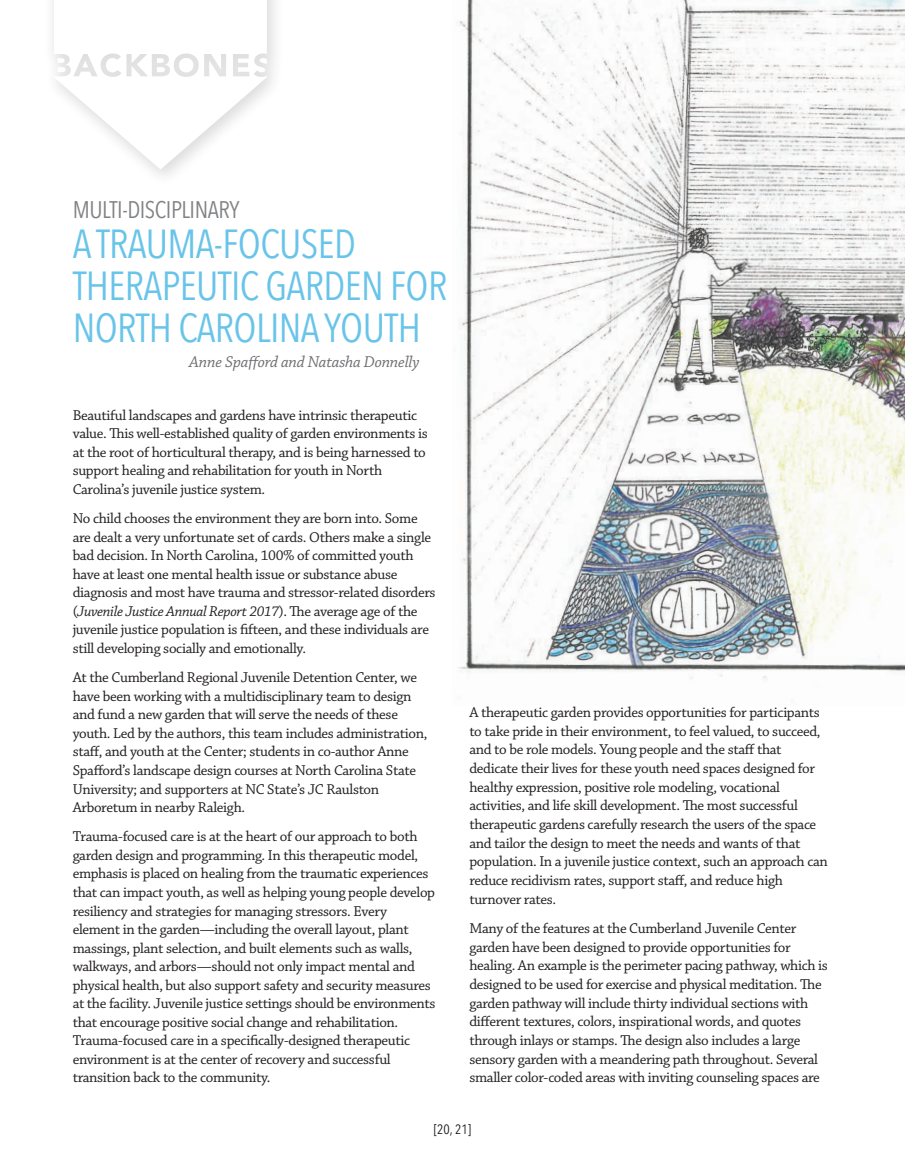
<style>
.page{position:relative;width:905px;height:1175px;background:#fff}
.page>*{position:absolute;margin:0;border:0;box-sizing:border-box;transform-origin:0 0}
.Subhead_Avenir{font:40.5px/42px "Avenir Next Condensed";letter-spacing:-.015em;color:#69c4e9}
.t1{font:24px "Avenir Next Condensed";letter-spacing:-.02em;color:#808285}
.Subhead_3_Avenir{font:italic 16.5px "Chaparral Pro";letter-spacing:-.01em;color:#6c6d70}
.Body_Copy{font:15px/18.6px "Chaparral Pro";letter-spacing:-.02em;color:#231f20}
.Body_Copy-2{font:15px/18.6px "Chaparral Pro";letter-spacing:.005em;color:#231f20}
.t2{font:13.5px "Avenir Next Condensed";color:#231f20}
.s1{font-style:italic}
</style>
<div class="page">
<img style="left:457px;top:0;width:447px;height:679px">
<div style="left:42px;top:0;width:243px;height:188px;background:#231f20;opacity:.15"></div>
<svg style="left:54px;top:0;width:213px;height:169px"></svg>
<p class="t1" style="left:73px;top:189px;width:168px">MULTI-DISCIPLINARY</p>
<p class="Subhead_Avenir" style="left:73px;top:221px;width:376px">A TRAUMA-FOCUSED<br>THERAPEUTIC GARDEN FOR<br>NORTH CAROLINA YOUTH</p>
<p class="Subhead_3_Avenir" style="left:189px;top:353px;width:232px">Anne Spafford and Natasha Donnelly</p>
<p class="Body_Copy" style="left:73px;top:406px;width:357px">Beautiful landscapes and gardens have intrinsic therapeutic value. This well-established quality of garden environments is at the root of horticultural therapy, and is being harnessed to support healing and rehabilitation for youth in North Carolina’s juvenile justice system.</p>
<p class="Body_Copy" style="left:73px;top:510px;width:364px">No child chooses the environment they are born into. Some are dealt a very unfortunate set of cards. Others make a single bad decision. In North Carolina, 100% of committed youth have at least one mental health issue or substance abuse diagnosis and most have trauma and stressor-related disorders (<span class="s1">Juvenile Justice Annual Report 2017</span>). The average age of the juvenile justice population is fifteen, and these individuals are still developing socially and emotionally.</p>
<p class="Body_Copy" style="left:73px;top:669px;width:356px">At the Cumberland Regional Juvenile Detention Center, we have been working with a multidisciplinary team to design and fund a new garden that will serve the needs of these youth. Led by the authors, this team includes administration, staff, and youth at the Center; students in co-author Anne Spafford’s landscape design courses at North Carolina State University; and supporters at NC State’s JC Raulston Arboretum in nearby Raleigh.</p>
<p class="Body_Copy" style="left:73px;top:828px;width:364px">Trauma-focused care is at the heart of our approach to both garden design and programming. In this therapeutic model, emphasis is placed on healing from the traumatic experiences that can impact youth, as well as helping young people develop resiliency and strategies for managing stressors. Every element in the garden—including the overall layout, plant massings, plant selection, and built elements such as walls, walkways, and arbors—should not only impact mental and physical health, but also support safety and security measures at the facility. Juvenile justice settings should be environments that encourage positive social change and rehabilitation.<br>Trauma-focused care in a specifically-designed therapeutic environment is at the center of recovery and successful transition back to the community.</p>
<p class="Body_Copy-2" style="left:469px;top:703px;width:360px">A therapeutic garden provides opportunities for participants to take pride in their environment, to feel valued, to succeed, and to be role models. Young people and the staff that dedicate their lives for these youth need spaces designed for healthy expression, positive role modeling, vocational activities, and life skill development. The most successful therapeutic gardens carefully research the users of the space and tailor the design to meet the needs and wants of that population. In a juvenile justice context, such an approach can reduce recidivism rates, support staff, and reduce high turnover rates.</p>
<p class="Body_Copy" style="left:469px;top:919px;width:360px">Many of the features at the Cumberland Juvenile Center garden have been designed to provide opportunities for healing. An example is the perimeter pacing pathway, which is designed to be used for exercise and physical meditation. The garden pathway will include thirty individual sections with different textures, colors, inspirational words, and quotes through inlays or stamps. The design also includes a large sensory garden with a meandering path throughout. Several smaller color-coded areas with inviting counseling spaces are</p>
<p class="t2" style="left:434px;top:1118px;width:39px">[20, 21]</p>
</div>
